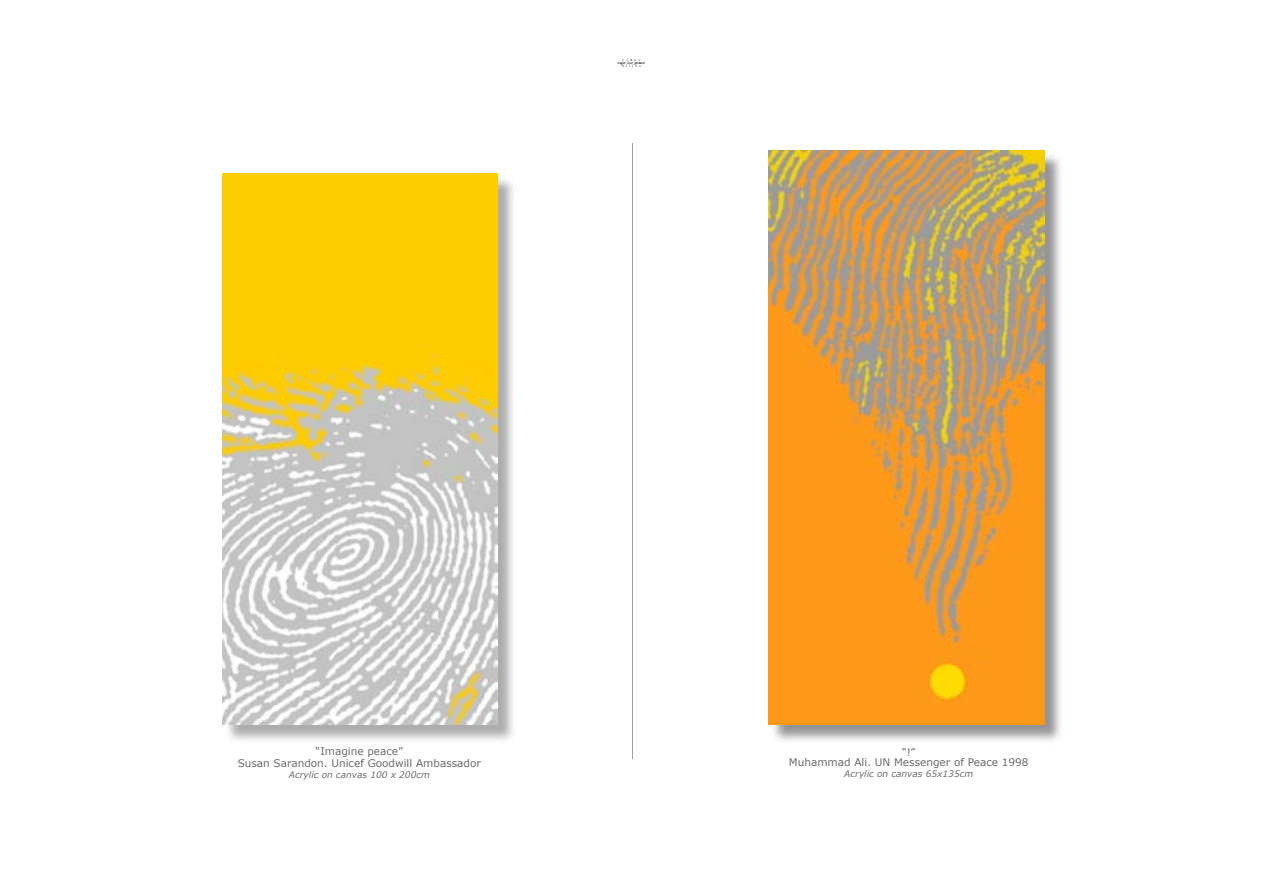
<style>
.page{position:relative;width:1263px;height:893px;background:#fff}
.page>*{position:absolute;margin:0;border:0;box-sizing:border-box;transform-origin:0 0}
.t1{font:10.5px/12.6px "Verdana";color:#6e6c71;text-align:center}
.t2{font:10.5px/10.5px "Verdana";color:#6b696e;text-align:center}
.t3{font:italic 9px "Verdana";color:#6e6c71}
.t4{font:4.5px "DOA";letter-spacing:-.06em;color:#151518}
.t5{font:4.5px "DOA";letter-spacing:.3em;color:#6e6c71}
.s1{color:#6b696e}
</style>
<div class="page">
<hr style="left:632px;top:143px;width:1px;height:615px;background:#9e9fa3">
<img style="left:769px;top:151px;width:291px;height:590px">
<img style="left:769px;top:150px;width:275px;height:574px">
<img style="left:223px;top:179px;width:290px;height:562px">
<img style="left:222px;top:174px;width:276px;height:550px">
<p class="t5" style="left:622px;top:58px;width:20px">claus</p>
<p class="t4" style="left:617px;top:61px;width:29px">sign for peace</p>
<p class="t5" style="left:622px;top:64px;width:21px">miller</p>
<p class="t1" style="left:238px;top:744px;width:245px">“Imagine peace”<br>Susan Sarandon. <span class="s1">Unicef Goodwill Ambassador</span></p>
<p class="t3" style="left:289px;top:769px;width:142px">Acrylic on canvas 100 x 200cm</p>
<p class="t2" style="left:789px;top:746px;width:241px">“!”<br>Muhammad Ali. UN Messenger of Peace 1998</p>
<p class="t3" style="left:844px;top:768px;width:130px">Acrylic on canvas 65x135cm</p>
</div>
